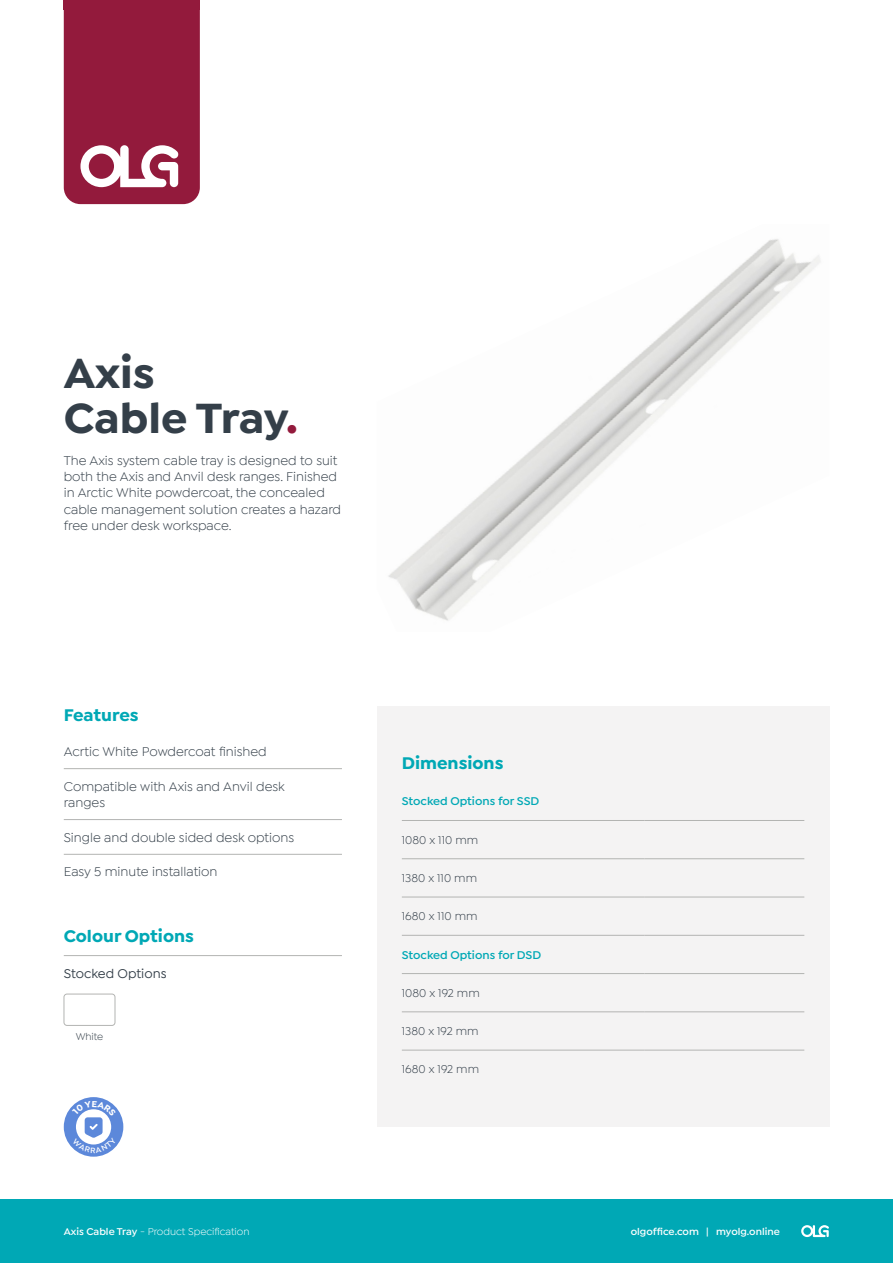
<style>
.page{position:relative;width:893px;height:1263px;background:#fff}
.page>*{position:absolute;margin:0;border:0;box-sizing:border-box;transform-origin:0 0}
.t1{font:700 45px/45px "Isidora Sans";color:#343f49}
.t2{font:700 18px "Isidora Sans";color:#00a8b5}
.t3{font:13.5px/16.2px "Isidora Sans";color:#343f49}
.t4{font:500 13.5px "Isidora Sans";color:#343f49}
.t5{font:12px "Isidora Sans";color:#343f49}
.t6{font:600 12px "Isidora Sans";color:#00a8b5}
.t7{font:10.5px "Isidora Sans";color:#fff}
.t8{font:600 10.5px "Isidora Sans";color:#fff}
.t9{font:10.5px "Isidora Sans";letter-spacing:-.015em;color:#343f49}
.s1{color:#931a3c}
.s2{font-weight:600}
</style>
<div class="page">
<img style="left:388px;top:239px;width:433px;height:382px">
<div style="left:377px;top:706px;width:452px;height:421px;background:#f4f3f3"></div>
<hr style="left:64px;top:819px;width:278px;height:1px;background:#b3b4b2">
<hr style="left:64px;top:854px;width:278px;height:1px;background:#b3b4b2">
<hr style="left:64px;top:768px;width:278px;height:1px;background:#b3b4b2">
<hr style="left:64px;top:955px;width:278px;height:1px;background:#b3b4b2">
<div style="left:64px;top:994px;width:51px;height:31px;border:1px solid #b3b4b2;border-radius:3px"></div>
<hr style="left:402px;top:820px;width:243px;height:1px;background:#b3b4b2">
<hr style="left:645px;top:820px;width:159px;height:1px;background:#b3b4b2">
<hr style="left:402px;top:858px;width:243px;height:1px;background:#b3b4b2">
<hr style="left:645px;top:858px;width:159px;height:1px;background:#b3b4b2">
<hr style="left:402px;top:897px;width:243px;height:1px;background:#b3b4b2">
<hr style="left:645px;top:897px;width:159px;height:1px;background:#b3b4b2">
<hr style="left:402px;top:935px;width:243px;height:1px;background:#b3b4b2">
<hr style="left:645px;top:935px;width:159px;height:1px;background:#b3b4b2">
<hr style="left:402px;top:973px;width:243px;height:1px;background:#b3b4b2">
<hr style="left:645px;top:973px;width:159px;height:1px;background:#b3b4b2">
<hr style="left:402px;top:1011px;width:243px;height:1px;background:#b3b4b2">
<hr style="left:645px;top:1011px;width:159px;height:1px;background:#b3b4b2">
<hr style="left:402px;top:1050px;width:243px;height:1px;background:#b3b4b2">
<hr style="left:645px;top:1050px;width:159px;height:1px;background:#b3b4b2">
<div style="left:0;top:1199px;width:893px;height:64px;background:#00a8b5"></div>
<svg style="left:801px;top:1225px;width:28px;height:12px"></svg>
<svg style="left:64px;top:0;width:136px;height:204px;background:#9c2d4c"></svg>
<svg style="left:64px;top:1097px;width:59px;height:60px"></svg>
<h1 class="t1" style="left:64px;top:350px;width:236px">Axis<br>Cable Tray<span class="s1">.</span></h1>
<p class="t3" style="left:64px;top:452px;width:279px">The Axis system cable tray is designed to suit both the Axis and Anvil desk ranges. Finished in Arctic White powdercoat, the concealed cable management solution creates a hazard free under desk workspace.</p>
<h2 class="t2" style="left:64px;top:704px;width:76px">Features</h2>
<p class="t3" style="left:64px;top:743px;width:204px">Acrtic White Powdercoat finished</p>
<p class="t3" style="left:64px;top:778px;width:223px">Compatible with Axis and Anvil desk ranges</p>
<p class="t3" style="left:64px;top:829px;width:232px">Single and double sided desk options</p>
<p class="t3" style="left:64px;top:864px;width:155px">Easy 5 minute installation</p>
<h2 class="t2" style="left:64px;top:925px;width:132px">Colour Options</h2>
<p class="t4" style="left:64px;top:965px;width:104px">Stocked Options</p>
<p class="t9" style="left:76px;top:1030px;width:29px">White</p>
<h2 class="t2" style="left:402px;top:752px;width:103px">Dimensions</h2>
<p class="t6" style="left:402px;top:794px;width:139px">Stocked Options for SSD</p>
<p class="t5" style="left:402px;top:833px;width:78px">1080 x 110 mm</p>
<p class="t5" style="left:402px;top:871px;width:77px">1380 x 110 mm</p>
<p class="t5" style="left:402px;top:910px;width:77px">1680 x 110 mm</p>
<p class="t6" style="left:402px;top:947px;width:141px">Stocked Options for DSD</p>
<p class="t5" style="left:402px;top:986px;width:79px">1080 x 192 mm</p>
<p class="t5" style="left:402px;top:1024px;width:78px">1380 x 192 mm</p>
<p class="t5" style="left:402px;top:1063px;width:79px">1680 x 192 mm</p>
<p class="t7" style="left:64px;top:1225px;width:187px"><span class="s2">Axis Cable Tray</span> - Product Specification</p>
<p class="t8" style="left:631px;top:1225px;width:151px">olgoffice.com | myolg.online</p>
</div>
